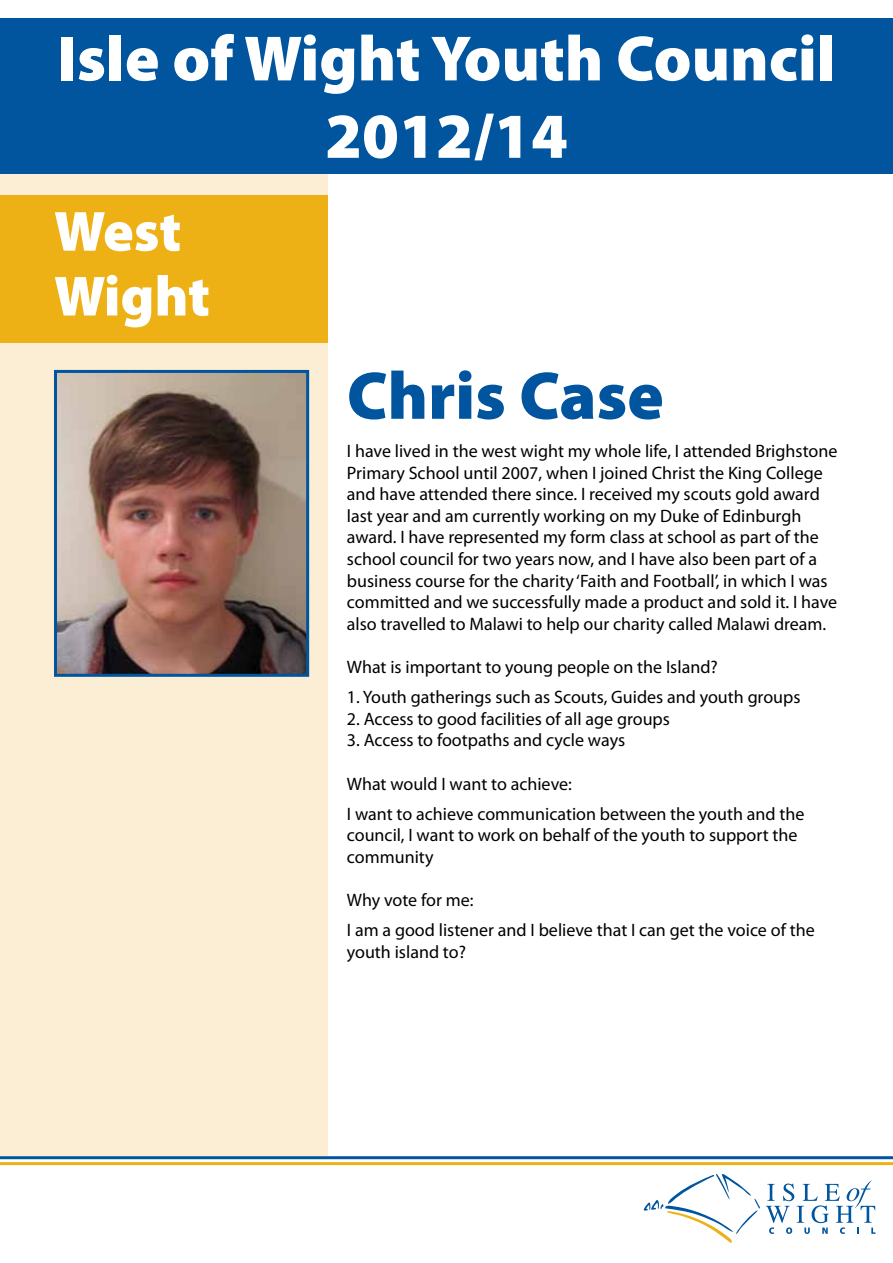
<style>
.page{position:relative;width:893px;height:1263px;background:#fff}
.page>*{position:absolute;margin:0;border:0;box-sizing:border-box;transform-origin:0 0}
.t1{font:900 67.95px "Myriad Pro";color:#00559e}
.t2{font:900 64.5px/77.4px "Myriad Pro";color:#fff;text-align:center}
.t3{font:900 57px/64.8px "Myriad Pro";color:#fff}
.t4{font:18px/21.6px "Myriad Pro";color:#000}
</style>
<div class="page">
<svg style="left:644px;top:1174px;width:116px;height:69px"></svg>
<svg style="left:766px;top:1180px;width:109px;height:54px"></svg>
<hr style="left:0;top:1156px;width:893px;height:3px;background:#00559e">
<hr style="left:0;top:1162px;width:893px;height:3px;background:#eeb115">
<div style="left:0;top:164px;width:327px;height:992px;background:#fceed4"></div>
<div style="left:0;top:195px;width:327px;height:147px;background:#eeb115"></div>
<div style="left:0;top:18px;width:893px;height:155px;background:#00559e"></div>
<img style="left:58px;top:374px;width:247px;height:299px">
<div style="left:54px;top:370px;width:255px;height:307px;border:3px solid #00559e"></div>
<h2 class="t2" style="left:57px;top:17px;width:780px">Isle of Wight Youth Council<br>2012/14</h2>
<h3 class="t3" style="left:54px;top:197px;width:158px">West<br>Wight</h3>
<h1 class="t1" style="left:347px;top:350px;width:318px">Chris Case</h1>
<p class="t4" style="left:347px;top:440px;width:492px">I have lived in the west wight my whole life, I attended Brighstone Primary School until 2007, when I joined Christ the King College and have attended there since. I received my scouts gold award last year and am currently working on my Duke of Edinburgh award. I have represented my form class at school as part of the school council for two years now, and I have also been part of a business course for the charity ‘Faith and Football’, in which I was committed and we successfully made a product and sold it. I have also travelled to Malawi to help our charity called Malawi dream.</p>
<p class="t4" style="left:347px;top:656px;width:372px">What is important to young people on the Island?</p>
<p class="t4" style="left:347px;top:686px;width:455px">1. Youth gatherings such as Scouts, Guides and youth groups</p>
<p class="t4" style="left:347px;top:708px;width:325px">2. Access to good facilities of all age groups</p>
<p class="t4" style="left:347px;top:729px;width:280px">3. Access to footpaths and cycle ways</p>
<p class="t4" style="left:347px;top:768px;width:459px;line-height:30.2px">What would I want to achieve:<br>I want to achieve communication between the youth and the</p>
<p class="t4" style="left:347px;top:824px;width:452px">council, I want to work on behalf of the youth to support the community</p>
<p class="t4" style="left:347px;top:885px;width:469px;line-height:30.2px">Why vote for me:<br>I am a good listener and I believe that I can get the voice of the</p>
<p class="t4" style="left:347px;top:941px;width:121px">youth island to?</p>
</div>
